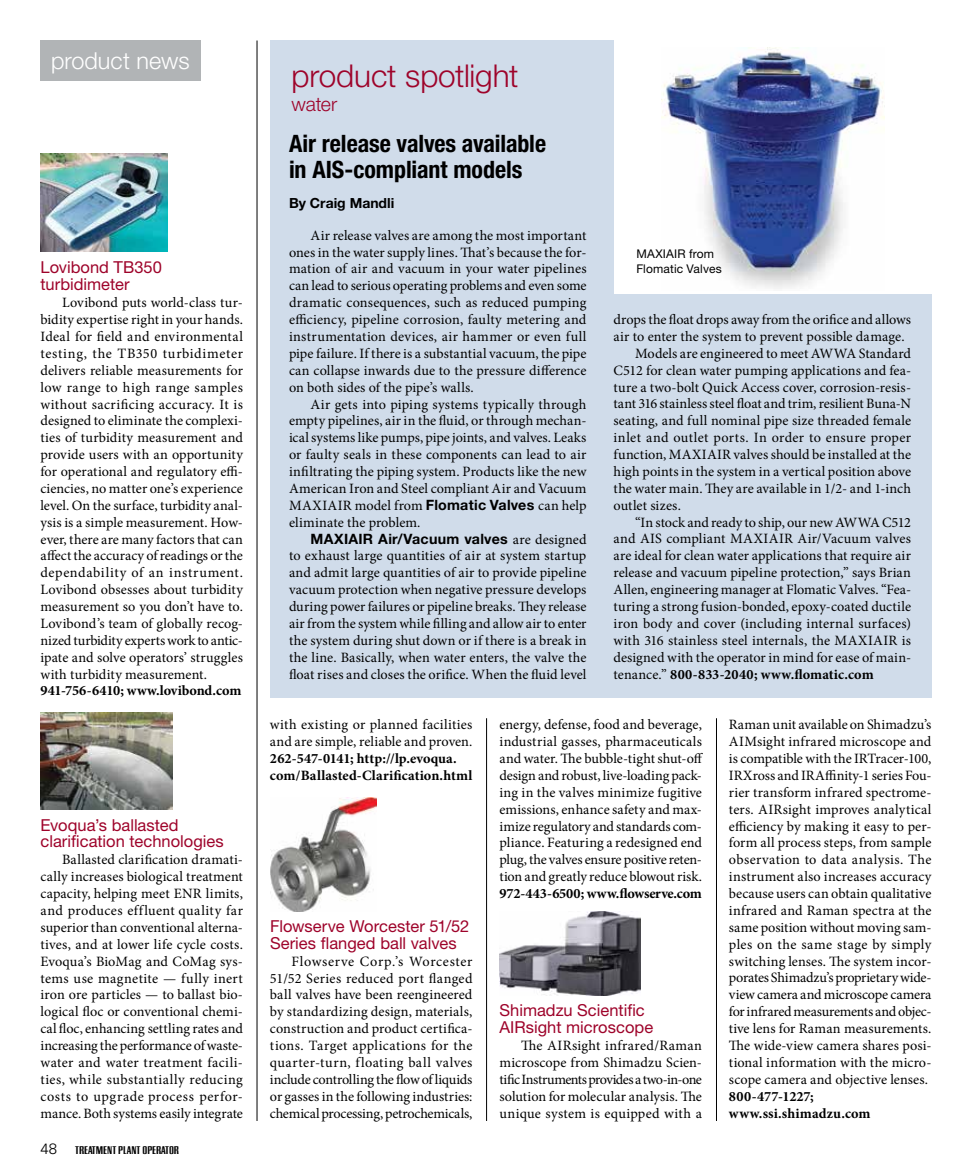
<style>
.page{position:relative;width:972px;height:1175px;background:#fff}
.page>*{position:absolute;margin:0;border:0;box-sizing:border-box;transform-origin:0 0}
.t1{font:300 31.5px "Helvetica Neue LT Std";letter-spacing:-.005em;color:#9e032a}
.t2{font:700 condensed 24px/25.5px "Helvetica Neue LT Std";letter-spacing:-.005em;color:#000}
.t3{font:300 23.4px "Helvetica Neue LT Std";color:#fff}
.t4{font:300 19.5px "Helvetica Neue LT Std";letter-spacing:-.015em;color:#9e032a}
.t5{font:16.5px/17px "Helvetica Neue LT Std";color:#9e032a}
.t6{font:300 15px "Univers";color:#000}
.t7{font:14.25px/16.8px "Minion Pro";letter-spacing:.005em;color:#000;text-align:justify}
.t8{font:700 14.25px/16.8px "Minion Pro";letter-spacing:.005em;color:#000}
.t9{font:14.25px "Minion Pro";letter-spacing:.025em;color:#000}
.t10{font:700 14.25px "Helvetica Neue LT Std";letter-spacing:.015em;color:#000}
.t11{font:700 13.95px "Helvetica Neue LT Std";color:#000}
.t12{font:12px/15px "Helvetica Neue LT Std";letter-spacing:.015em;color:#000}
.t13{font:11.7px "California Grotesk Bld";color:#000}
.s1{font-family:"Helvetica Neue LT Std";font-weight:700}
.s2{font-family:"Minion Pro";font-weight:400}
.s3{font-weight:400}
</style>
<div class="page">
<div style="left:40px;top:40px;width:161px;height:41px;background:#b1b4b6"></div>
<div style="left:270px;top:40px;width:662px;height:657px;background:#d0dcea"></div>
<hr style="left:257px;top:40px;width:1px;height:1080px;background:#000">
<hr style="left:486px;top:718px;width:1px;height:402px;background:#000">
<hr style="left:716px;top:718px;width:1px;height:402px;background:#000">
<div style="left:614px;top:34px;width:319px;height:259px;background:#fff"></div>
<img style="left:662px;top:47px;width:222px;height:242px">
<img style="left:270px;top:797px;width:107px;height:114px">
<img style="left:40px;top:712px;width:133px;height:97px">
<img style="left:40px;top:153px;width:127px;height:98px">
<img style="left:500px;top:911px;width:141px;height:85px">
<h3 class="t3" style="left:51px;top:47px;width:140px">product news</h3>
<p class="t5" style="left:40px;top:259px;width:123px">Lovibond TB350 turbidimeter</p>
<p class="t7" style="left:40px;top:294px;width:204px;text-indent:22px">Lovibond puts world-class tur&shy;bidity expertise right in your hands.<br>Ideal for field and environmental testing, the TB350 turbidimeter delivers reliable measurements for low range to high range samples without sacrificing accuracy. It is designed to eliminate the complexi&shy;ties of turbidity measurement and provide users with an opportunity for operational and regulatory effi&shy;ciencies, no matter one’s experience level. On the surface, turbidity anal&shy;ysis is a simple measurement. How&shy;ever, there are many factors that can affect the accuracy of readings or the dependability of an instrument.<br>Lovibond obsesses about turbidity measurement so you don’t have to.<br>Lovibond’s team of globally recog&shy;nized turbidity experts work to antic&shy;ipate and solve operators’ struggles with turbidity measurement.</p>
<p class="t8" style="left:40px;top:682px;width:202px">941-756-6410; www.lovibond.com</p>
<p class="t5" style="left:40px;top:816px;width:185px">Evoqua’s ballasted clarification technologies</p>
<p class="t7" style="left:40px;top:851px;width:204px;text-indent:22px">Ballasted clarification dramati&shy;cally increases biological treatment capacity, helping meet ENR limits, and produces effluent quality far superior than conventional alterna&shy;tives, and at lower life cycle costs.<br>Evoqua’s BioMag and CoMag sys&shy;tems use magnetite — fully inert iron ore particles — to ballast bio&shy;logical floc or conventional chemi&shy;cal floc, enhancing settling rates and increasing the performance of waste&shy;water and water treatment facili&shy;ties, while substantially reducing costs to upgrade process perfor&shy;mance. Both systems easily integrate</p>
<p class="t6" style="left:40px;top:1139px;width:18px">48</p>
<p class="t13" style="left:75px;top:1142px;width:105px">TREATMENT PLANT OPERATOR</p>
<h1 class="t1" style="left:292px;top:57px;width:228px">product spotlight</h1>
<h3 class="t4" style="left:292px;top:92px;width:47px">water</h3>
<h2 class="t2" style="left:289px;top:131px;width:259px">Air release valves available in AIS-compliant models</h2>
<p class="t11" style="left:289px;top:194px;width:107px">By Craig Mandli</p>
<p class="t7" style="left:289px;top:227px;width:299px;text-indent:22px">Air release valves are among the most important ones in the water supply lines. That’s because the for&shy;mation of air and vacuum in your water pipelines can lead to serious operating problems and even some dramatic consequences, such as reduced pumping efficiency, pipeline corrosion, faulty metering and instrumentation devices, air hammer or even full pipe failure. If there is a substantial vacuum, the pipe can collapse inwards due to the pressure difference on both sides of the pipe’s walls.</p>
<p class="t7" style="left:289px;top:395px;width:299px;text-indent:22px">Air gets into piping systems typically through empty pipelines, air in the fluid, or through mechan&shy;ical systems like pumps, pipe joints, and valves. Leaks or faulty seals in these components can lead to air infiltrating the piping system. Products like the new American Iron and Steel compliant Air and Vacuum MAXIAIR model from <span class="s1">Flomatic Valves</span> can help eliminate the problem.</p>
<p class="t10" style="left:311px;top:529px;width:277px">MAXIAIR Air/Vacuum valves <span class="s2">are designed</span></p>
<p class="t7" style="left:289px;top:547px;width:299px">to exhaust large quantities of air at system startup and admit large quantities of air to provide pipeline vacuum protection when negative pressure develops during power failures or pipeline breaks. They release air from the system while filling and allow air to enter the system during shut down or if there is a break in the line. Basically, when water enters, the valve the float rises and closes the orifice. When the fluid level</p>
<p class="t12" style="left:636px;top:246px;width:87px">MAXIAIR from<br>Flomatic Valves</p>
<p class="t7" style="left:614px;top:311px;width:299px">drops the float drops away from the orifice and allows</p>
<p class="t7" style="left:614px;top:328px;width:293px">air to enter the system to prevent possible damage.</p>
<p class="t7" style="left:635px;top:345px;width:277px">Models are engineered to meet AWWA Standard</p>
<p class="t7" style="left:614px;top:362px;width:299px">C512 for clean water pumping applications and fea-</p>
<p class="t7" style="left:614px;top:379px;width:299px">ture a two-bolt Quick Access cover, corrosion-resis-</p>
<p class="t7" style="left:614px;top:395px;width:299px">tant 316 stainless steel float and trim, resilient Buna-N</p>
<p class="t7" style="left:614px;top:412px;width:299px">seating, and full nominal pipe size threaded female</p>
<p class="t9" style="left:614px;top:428px;width:299px">inlet and outlet ports. In order to ensure proper</p>
<p class="t7" style="left:614px;top:446px;width:299px">function, MAXIAIR valves should be installed at the</p>
<p class="t7" style="left:614px;top:463px;width:299px">high points in the system in a vertical position above</p>
<p class="t7" style="left:614px;top:480px;width:299px">the water main. They are available in 1/2- and 1-inch</p>
<p class="t7" style="left:614px;top:497px;width:69px">outlet sizes.</p>
<p class="t7" style="left:635px;top:514px;width:277px">“In stock and ready to ship, our new AWWA C512</p>
<p class="t7" style="left:614px;top:530px;width:299px">and AIS compliant MAXIAIR Air/Vacuum valves</p>
<p class="t7" style="left:614px;top:547px;width:299px">are ideal for clean water applications that require air</p>
<p class="t7" style="left:614px;top:564px;width:299px">release and vacuum pipeline protection,” says Brian</p>
<p class="t7" style="left:614px;top:581px;width:299px">Allen, engineering manager at Flomatic Valves. “Fea-</p>
<p class="t7" style="left:614px;top:598px;width:299px">turing a strong fusion-bonded, epoxy-coated ductile</p>
<p class="t7" style="left:614px;top:615px;width:299px">iron body and cover (including internal surfaces)</p>
<p class="t7" style="left:614px;top:632px;width:299px">with 316 stainless steel internals, the MAXIAIR is</p>
<p class="t7" style="left:614px;top:648px;width:299px">designed with the operator in mind for ease of main-</p>
<p class="t8" style="left:614px;top:665px;width:262px"><span class="s3">tenance.”</span> 800-833-2040; www.flomatic.com</p>
<p class="t7" style="left:270px;top:716px;width:204px">with existing or planned facilities and are simple, reliable and proven.</p>
<p class="t8" style="left:270px;top:750px;width:204px">262-547-0141; http://lp.evoqua. com/Ballasted-Clarification.html</p>
<p class="t5" style="left:270px;top:917px;width:201px">Flowserve Worcester 51/52<br>Series flanged ball valves</p>
<p class="t7" style="left:270px;top:952px;width:204px;text-indent:22px">Flowserve Corp.’s Worcester 51/52 Series reduced port flanged ball valves have been reengineered by standardizing design, materials, construction and product certifica&shy;tions. Target applications for the quarter-turn, floating ball valves include controlling the flow of liquids or gasses in the following industries: chemical processing, petrochemicals,</p>
<p class="t7" style="left:499px;top:716px;width:205px">energy, defense, food and beverage, industrial gasses, pharmaceuticals and water. The bubble-tight shut-off design and robust, live-loading pack&shy;ing in the valves minimize fugitive emissions, enhance safety and max&shy;imize regulatory and standards com&shy;pliance. Featuring a redesigned end plug, the valves ensure positive reten&shy;tion and greatly reduce blowout risk.</p>
<p class="t8" style="left:499px;top:885px;width:204px">972-443-6500; www.flowserve.com</p>
<p class="t5" style="left:500px;top:1001px;width:155px">Shimadzu Scientific<br>AIRsight microscope</p>
<p class="t7" style="left:499px;top:1037px;width:204px;text-indent:22px">The AIRsight infrared/Raman microscope from Shimadzu Scien&shy;tific Instruments provides a two-in-one solution for molecular analysis. The unique system is equipped with a</p>
<p class="t7" style="left:729px;top:716px;width:204px">Raman unit available on Shimadzu’s AIMsight infrared microscope and is compatible with the IRTracer-100, IRXross and IRAffinity-1 series Fou&shy;rier transform infrared spectrome&shy;ters. AIRsight improves analytical efficiency by making it easy to per&shy;form all process steps, from sample observation to data analysis. The instrument also increases accuracy because users can obtain qualitative infrared and Raman spectra at the same position without moving sam&shy;ples on the same stage by simply switching lenses. The system incor&shy;porates Shimadzu’s proprietary wide&shy;view camera and microscope camera for infrared measurements and objec&shy;tive lens for Raman measurements.<br>The wide-view camera shares posi&shy;tional information with the micro&shy;scope camera and objective lenses.</p>
<p class="t8" style="left:729px;top:1087px;width:143px">800-477-1227; www.ssi.shimadzu.com</p>
</div>
